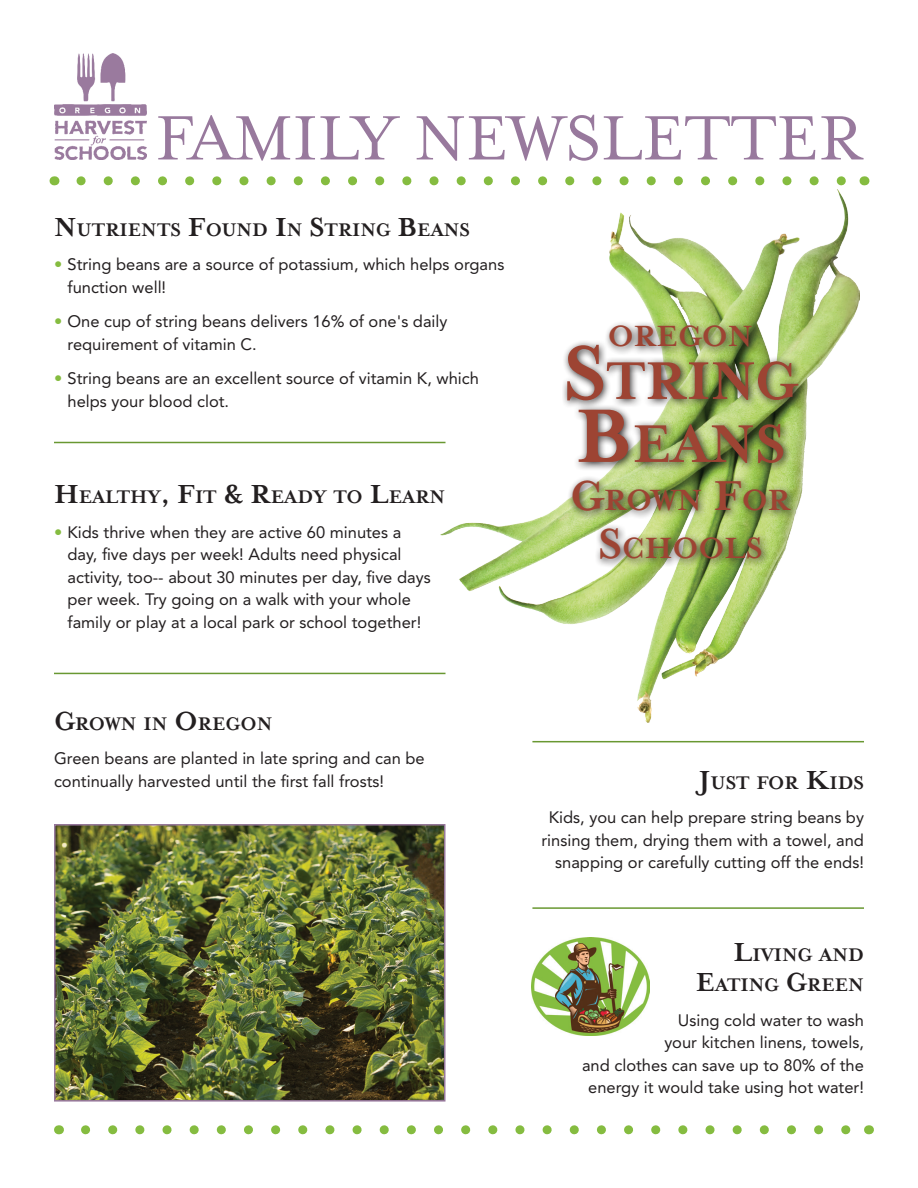
<style>
.page{position:relative;width:918px;height:1188px;background:#fff}
.page>*{position:absolute;margin:0;border:0;box-sizing:border-box;transform-origin:0 0}
.t1{font:72px "Mrs Eaves Smart Lig Roman";color:#98799d}
.t2{font:700 60.9px/63px "Mrs Eaves Smart Lig";color:#9d4433}
.t3{font:700 33.6px/48px "Mrs Eaves Smart Lig";color:#9d4433;text-align:center}
.t4{font:700 21px/30px "Mrs Eaves Smart Lig";color:#231f20;text-align:right}
.t5{font:16.5px/22.5px "Avenir";color:#231f20}
.s1{font-size:30px}
.s2{color:#85bc40}
.s3{font-size:87px}
.s4{font-size:48px}
</style>
<div class="page">
<img style="left:440px;top:190px;width:419px;height:532px">
<svg style="left:81px;top:176px;width:765px;height:9px"></svg>
<img style="left:54px;top:54px;width:93px;height:106px">
<div style="left:562px;top:320px;width:245px;height:249px;background:#231f20;opacity:.95"></div>
<svg style="left:86px;top:1125px;width:765px;height:9px"></svg>
<img style="left:532px;top:937px;width:118px;height:98px">
<hr style="left:54px;top:442px;width:392px;height:1px;background:#699832">
<hr style="left:532px;top:907px;width:332px;height:2px;background:#699832">
<hr style="left:54px;top:673px;width:392px;height:1px;background:#699832">
<hr style="left:532px;top:741px;width:332px;height:1px;background:#699832">
<img style="left:57px;top:827px;width:386px;height:272px">
<div style="left:54px;top:824px;width:392px;height:278px;border:2px solid #98799d"></div>
<h1 class="t1" style="left:156px;top:101px;width:709px">FAMILY NEWSLETTER</h1>
<p class="t4" style="left:54px;top:215px;width:418px"><span class="s1">N</span>UTRIENTS <span class="s1">F</span>OUND <span class="s1">I</span>N <span class="s1">S</span>TRING <span class="s1">B</span>EANS</p>
<p class="t5" style="left:67px;top:253px;width:438px;text-indent:-13px"><span class="s2">•</span> String beans are a source of potassium, which helps organs function well!</p>
<p class="t5" style="left:67px;top:310px;width:381px;text-indent:-13px"><span class="s2">•</span> One cup of string beans delivers 16% of one's daily requirement of vitamin C.</p>
<p class="t5" style="left:67px;top:367px;width:413px;text-indent:-13px"><span class="s2">•</span> String beans are an excellent source of vitamin K, which helps your blood clot.</p>
<p class="t4" style="left:54px;top:482px;width:391px"><span class="s1">H</span>EALTHY<span class="s1">, F</span>IT <span class="s1">&amp; R</span>EADY TO <span class="s1">L</span>EARN</p>
<p class="t5" style="left:67px;top:521px;width:365px;text-indent:-13px"><span class="s2">•</span> Kids thrive when they are active 60 minutes a day, five days per week! Adults need physical activity, too-- about 30 minutes per day, five days per week. Try going on a walk with your whole family or play at a local park or school together!</p>
<p class="t4" style="left:54px;top:709px;width:218px"><span class="s1">G</span>ROWN IN <span class="s1">O</span>REGON</p>
<p class="t5" style="left:54px;top:747px;width:372px">Green beans are planted in late spring and can be continually harvested until the first fall frosts!</p>
<h3 class="t3" style="left:608px;top:313px;width:144px">OREGON</h3>
<h2 class="t2" style="left:563px;top:350px;width:236px"><span class="s3">S</span>TRING<br><span class="s3">B</span>EANS</h2>
<h3 class="t3" style="left:570px;top:476px;width:222px"><span class="s4">G</span>ROWN <span class="s4">F</span>OR<br><span class="s4">S</span>CHOOLS</h3>
<p class="t4" style="left:699px;top:768px;width:167px"><span class="s1">J</span>UST FOR <span class="s1">K</span>IDS</p>
<p class="t5" style="left:542px;top:806px;width:324px;text-align:right">Kids, you can help prepare string beans by rinsing them, drying them with a towel, and snapping or carefully cutting off the ends!</p>
<p class="t4" style="left:696px;top:941px;width:170px"><span class="s1">L</span>IVING AND<br><span class="s1">E</span>ATING <span class="s1">G</span>REEN</p>
<p class="t5" style="left:582px;top:1009px;width:283px;text-align:right">Using cold water to wash<br>your kitchen linens, towels,<br>and clothes can save up to 80% of the energy it would take using hot water!</p>
</div>
